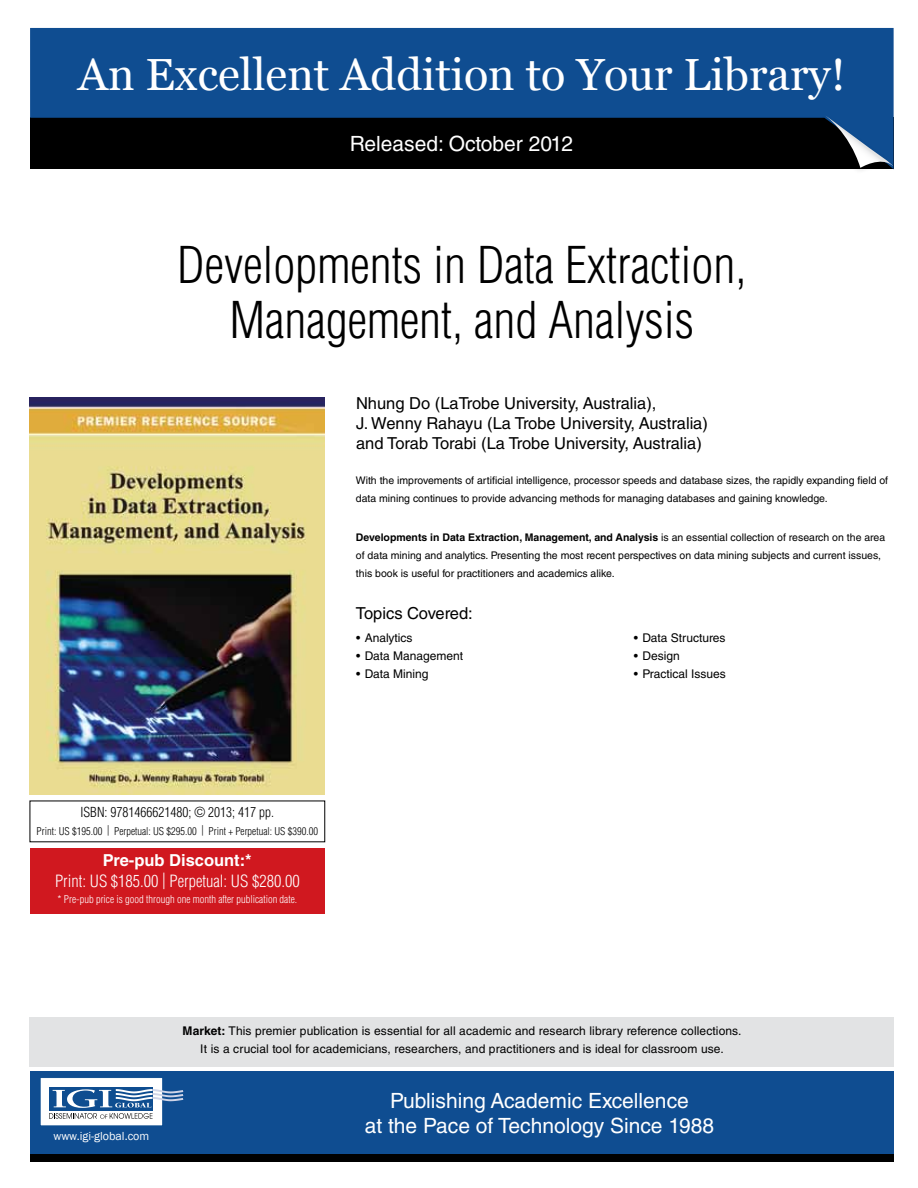
<style>
.page{position:relative;width:918px;height:1188px;background:#fff}
.page>*{position:absolute;margin:0;border:0;box-sizing:border-box;transform-origin:0 0}
.t1{font:300 condensed 49.5px/55.5px "Helvetica LT Std";color:#000;text-align:center}
.t2{font:45px "Vani";color:#fff}
.t3{font:21px/25.2px "Helvetica LT Std";color:#fff;text-align:center}
.t4{font:16.5px/19.8px "Helvetica LT Std";color:#000}
.t5{font:300 condensed 16.5px "Helvetica LT Std";color:#fff}
.t6{font:700 16.5px "Helvetica LT Std";color:#fff}
.t7{font:300 condensed 13.5px "Helvetica LT Std";color:#000}
.t8{font:12px/18px "Helvetica LT Std";letter-spacing:.01em;color:#000;text-align:center}
.t9{font:12px "Franklin Gothic";color:#fff}
.t10{font:10.5px/18px "Helvetica LT Std";color:#000}
.t11{font:300 condensed 10.5px "Helvetica LT Std";color:#000}
.t12{font:300 condensed 10.5px "Helvetica LT Std";color:#fff}
.s1{font-weight:700}
</style>
<div class="page">
<div style="left:29px;top:1017px;width:865px;height:50px;background:#e2e3e4"></div>
<div style="left:30px;top:1071px;width:864px;height:83px;background:#0f4d91"></div>
<div style="left:40px;top:1078px;width:123px;height:48px;background:#fff"></div>
<div style="left:40px;top:1077px;width:123px;height:49px;border:1px solid #0e4d90"></div>
<div style="left:49px;top:1087px;width:103px;height:23px;background:#0e4d90"></div>
<svg style="left:49px;top:1089px;width:134px;height:30px"></svg>
<svg style="left:30px;top:28px;width:864px;height:141px;background:#09325f"></svg>
<div style="left:816px;top:111px;width:78px;height:63px;background:#000;opacity:.2"></div>
<svg style="left:824px;top:115px;width:69px;height:53px;background:#2f4d6d"></svg>
<img style="left:29px;top:398px;width:296px;height:397px">
<div style="left:30px;top:848px;width:295px;height:65px;background:#d0181f"></div>
<div style="left:30px;top:1154px;width:864px;height:8px;background:#000"></div>
<h2 class="t2" style="left:78px;top:48px;width:769px">An Excellent Addition to Your Library!</h2>
<h3 class="t3" style="left:350px;top:131px;width:225px">Released: October 2012</h3>
<h1 class="t1" style="left:177px;top:237px;width:571px">Developments in Data Extraction,<br>Management, and Analysis</h1>
<h3 class="t4" style="left:356px;top:394px;width:353px">Nhung Do (LaTrobe University, Australia),<br>J. Wenny Rahayu (La Trobe University, Australia) and Torab Torabi (La Trobe University, Australia)</h3>
<p class="t10" style="left:356px;top:471px;width:534px">With the improvements of artificial intelligence, processor speeds and database sizes, the rapidly expanding field of data mining continues to provide advancing methods for managing databases and gaining knowledge.</p>
<p class="t10" style="left:356px;top:528px;width:531px"><span class="s1">Developments in Data Extraction, Management, and Analysis</span> is an essential collection of research on the area of data mining and analytics. Presenting the most recent perspectives on data mining subjects and current issues, this book is useful for practitioners and academics alike.</p>
<h3 class="t4" style="left:356px;top:603px;width:118px">Topics Covered:</h3>
<p class="t8" style="left:356px;top:629px;width:58px">• Analytics</p>
<p class="t8" style="left:356px;top:647px;width:108px">• Data Management</p>
<p class="t8" style="left:356px;top:665px;width:74px">• Data Mining</p>
<p class="t8" style="left:634px;top:629px;width:93px">• Data Structures</p>
<p class="t8" style="left:634px;top:647px;width:47px">• Design</p>
<p class="t8" style="left:634px;top:665px;width:93px">• Practical Issues</p>
<p class="t7" style="left:81px;top:803px;width:195px">ISBN: 9781466621480; © 2013; 417 pp.</p>
<p class="t11" style="left:37px;top:824px;width:283px">Print: US $195.00 | Perpetual: US $295.00 | Print + Perpetual: US $390.00</p>
<h3 class="t6" style="left:103px;top:850px;width:150px">Pre-pub Discount:*</h3>
<h3 class="t5" style="left:55px;top:870px;width:246px">Print: US $185.00 | Perpetual: US $280.00</h3>
<p class="t12" style="left:58px;top:893px;width:241px">* Pre-pub price is good through one month after publication date.</p>
<p class="t9" style="left:53px;top:1128px;width:97px">www.igi-global.com</p>
<p class="t8" style="left:183px;top:1021px;width:560px"><span class="s1">Market:</span> This premier publication is essential for all academic and research library reference collections.<br>It is a crucial tool for academicians, researchers, and practitioners and is ideal for classroom use.</p>
<h3 class="t3" style="left:365px;top:1088px;width:351px">Publishing Academic Excellence<br>at the Pace of Technology Since 1988</h3>
</div>
